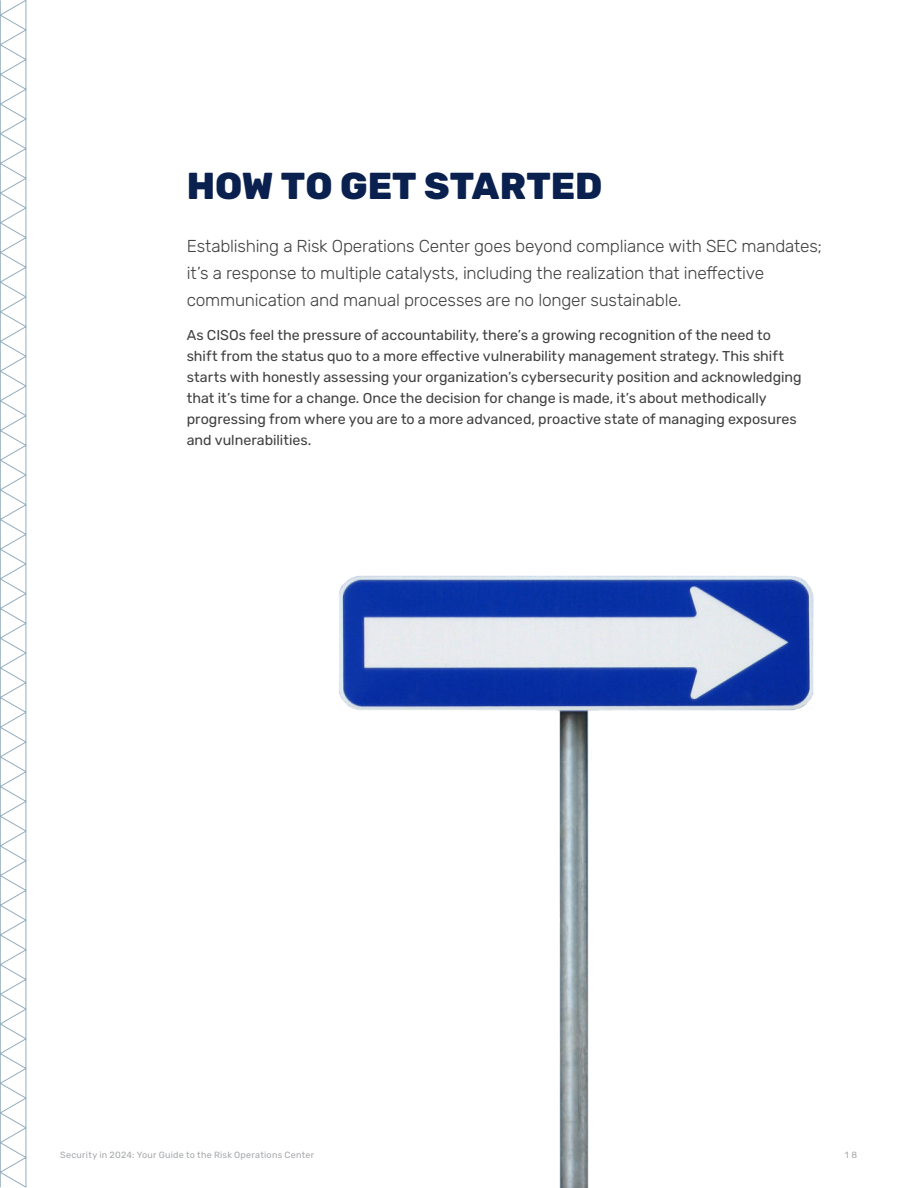
<style>
.page{position:relative;width:918px;height:1188px;background:#fff}
.page>*{position:absolute;margin:0;border:0;box-sizing:border-box;transform-origin:0 0}
.t1{font:800 37.5px "Rubik";color:#0a214f}
.t2{font:300 17.25px/27px "Rubik";letter-spacing:-.01em;color:#414042}
.t3{font:14.25px/21px "Rubik";color:#414042}
.t4{font:9px "Rubik";letter-spacing:.025em;color:#a7a9ac}
</style>
<div class="page">
<svg style="left:0;top:0;width:27px;height:1187px"></svg>
<img style="left:339px;top:575px;width:475px;height:613px">
<h1 class="t1" style="left:187px;top:169px;width:417px">HOW TO GET STARTED</h1>
<p class="t2" style="left:187px;top:234px;width:637px">Establishing a Risk Operations Center goes beyond compliance with SEC mandates; it’s a response to multiple catalysts, including the realization that ineffective communication and manual processes are no longer sustainable.</p>
<p class="t3" style="left:187px;top:325px;width:616px">As CISOs feel the pressure of accountability, there’s a growing recognition of the need to shift from the status quo to a more effective vulnerability management strategy. This shift starts with honestly assessing your organization’s cybersecurity position and acknowledging that it’s time for a change. Once the decision for change is made, it’s about methodically progressing from where you are to a more advanced, proactive state of managing exposures and vulnerabilities.</p>
<p class="t4" style="left:60px;top:1151px;width:256px">Security in 2024: Your Guide to the Risk Operations Center</p>
<p class="t4" style="left:845px;top:1151px;width:14px">1 8</p>
</div>
